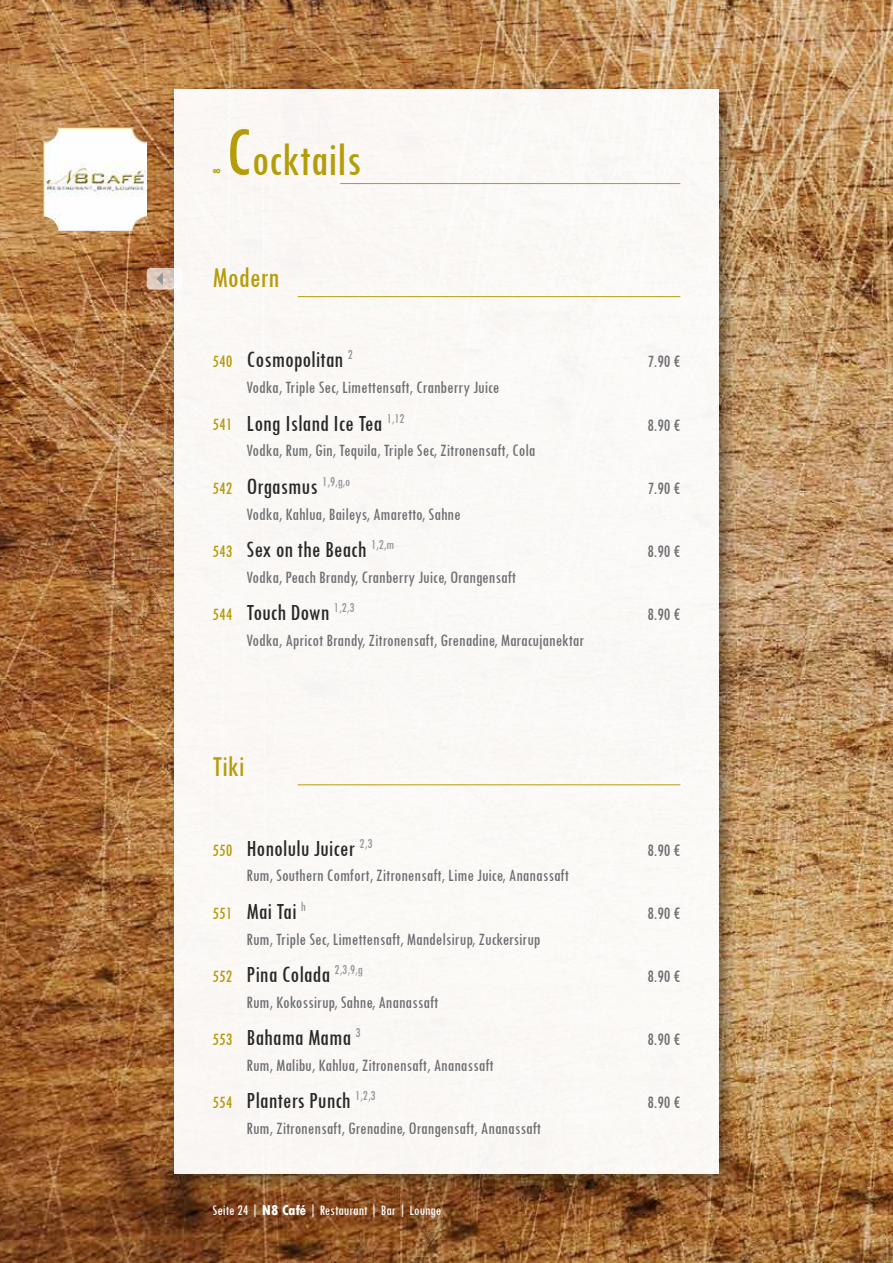
<style>
.page{position:relative;width:893px;height:1263px;background:#fff}
.page>*{position:absolute;margin:0;border:0;box-sizing:border-box;transform-origin:0 0}
.t1{font:condensed 48px "Tw Cen";color:#b59c09}
.t2{font:condensed 30px "Tw Cen";color:#b59c09}
.t3{font:condensed 24px "Tw Cen";color:#292829}
.t4{font:condensed 18px "Tw Cen";color:#6d6e71}
.t5{font:condensed 15px "Tw Cen";color:#fff}
.t6{font:800 condensed 12px "Tw Cen";color:#b59c09}
.s1{font-size:72px}
.s2{font-size:18px;color:#b59c09}
.s3{font-weight:800}
</style>
<div class="page">
<img style="left:0;top:0;width:893px;height:1263px">
<div style="left:166px;top:81px;width:573px;height:1113px;background:#000;opacity:.5"></div>
<div style="left:174px;top:89px;width:545px;height:1085px;background:#fbf8f6"></div>
<img style="left:44px;top:128px;width:103px;height:103px">
<hr style="left:298px;top:296px;width:382px;height:1px;background:#b59c09">
<hr style="left:298px;top:784px;width:382px;height:1px;background:#b59c09">
<hr style="left:340px;top:183px;width:340px;height:1px;background:#b59c09">
<svg style="left:147px;top:268px;width:35px;height:22px"></svg>
<svg style="left:156px;top:272px;width:7px;height:13px"></svg>
<p class="t6" style="left:213px;top:164px;width:10px">∞</p>
<h1 class="t1" style="left:225px;top:135px;width:138px"><span class="s1">C</span>ocktails</h1>
<h2 class="t2" style="left:213px;top:263px;width:68px">Modern</h2>
<h3 class="t3" style="left:213px;top:347px;width:142px"><span class="s2">540</span> Cosmopolitan <sup>2</sup></h3>
<p class="t4" style="left:647px;top:352px;width:34px">7.90 €</p>
<p class="t4" style="left:247px;top:378px;width:254px">Vodka, Triple Sec, Limettensaft, Cranberry Juice</p>
<h3 class="t3" style="left:213px;top:411px;width:194px"><span class="s2">541</span> Long Island Ice Tea <sup>1,12</sup></h3>
<p class="t4" style="left:647px;top:416px;width:34px">8.90 €</p>
<p class="t4" style="left:247px;top:441px;width:290px">Vodka, Rum, Gin, Tequila, Triple Sec, Zitronensaft, Cola</p>
<h3 class="t3" style="left:213px;top:474px;width:139px"><span class="s2">542</span> Orgasmus <sup>1,9,g,o</sup></h3>
<p class="t4" style="left:647px;top:479px;width:34px">7.90 €</p>
<p class="t4" style="left:247px;top:505px;width:216px">Vodka, Kahlua, Baileys, Amaretto, Sahne</p>
<h3 class="t3" style="left:213px;top:537px;width:183px"><span class="s2">543</span> Sex on the Beach <sup>1,2,m</sup></h3>
<p class="t4" style="left:647px;top:542px;width:34px">8.90 €</p>
<p class="t4" style="left:247px;top:568px;width:271px">Vodka, Peach Brandy, Cranberry Juice, Orangensaft</p>
<h3 class="t3" style="left:213px;top:600px;width:143px"><span class="s2">544</span> Touch Down <sup>1,2,3</sup></h3>
<p class="t4" style="left:647px;top:605px;width:34px">8.90 €</p>
<p class="t4" style="left:247px;top:631px;width:339px">Vodka, Apricot Brandy, Zitronensaft, Grenadine, Maracujanektar</p>
<h2 class="t2" style="left:213px;top:751px;width:33px">Tiki</h2>
<h3 class="t3" style="left:213px;top:836px;width:161px"><span class="s2">550</span> Honolulu Juicer <sup>2,3</sup></h3>
<p class="t4" style="left:647px;top:841px;width:34px">8.90 €</p>
<p class="t4" style="left:247px;top:866px;width:324px">Rum, Southern Comfort, Zitronensaft, Lime Juice, Ananassaft</p>
<h3 class="t3" style="left:213px;top:899px;width:95px"><span class="s2">551</span> Mai Tai <sup>h</sup></h3>
<p class="t4" style="left:647px;top:904px;width:34px">8.90 €</p>
<p class="t4" style="left:247px;top:930px;width:295px">Rum, Triple Sec, Limettensaft, Mandelsirup, Zuckersirup</p>
<h3 class="t3" style="left:213px;top:962px;width:152px"><span class="s2">552</span> Pina Colada <sup>2,3,9,g</sup></h3>
<p class="t4" style="left:647px;top:967px;width:34px">8.90 €</p>
<p class="t4" style="left:247px;top:993px;width:193px">Rum, Kokossirup, Sahne, Ananassaft</p>
<h3 class="t3" style="left:213px;top:1025px;width:149px"><span class="s2">553</span> Bahama Mama <sup>3</sup></h3>
<p class="t4" style="left:647px;top:1030px;width:34px">8.90 €</p>
<p class="t4" style="left:247px;top:1056px;width:249px">Rum, Malibu, Kahlua, Zitronensaft, Ananassaft</p>
<h3 class="t3" style="left:213px;top:1088px;width:165px"><span class="s2">554</span> Planters Punch <sup>1,2,3</sup></h3>
<p class="t4" style="left:647px;top:1093px;width:34px">8.90 €</p>
<p class="t4" style="left:247px;top:1119px;width:296px">Rum, Zitronensaft, Grenadine, Orangensaft, Ananassaft</p>
<p class="t5" style="left:213px;top:1203px;width:230px">Seite 24 | <span class="s3">N8 Café</span> | Restaurant | Bar | Lounge</p>
</div>
